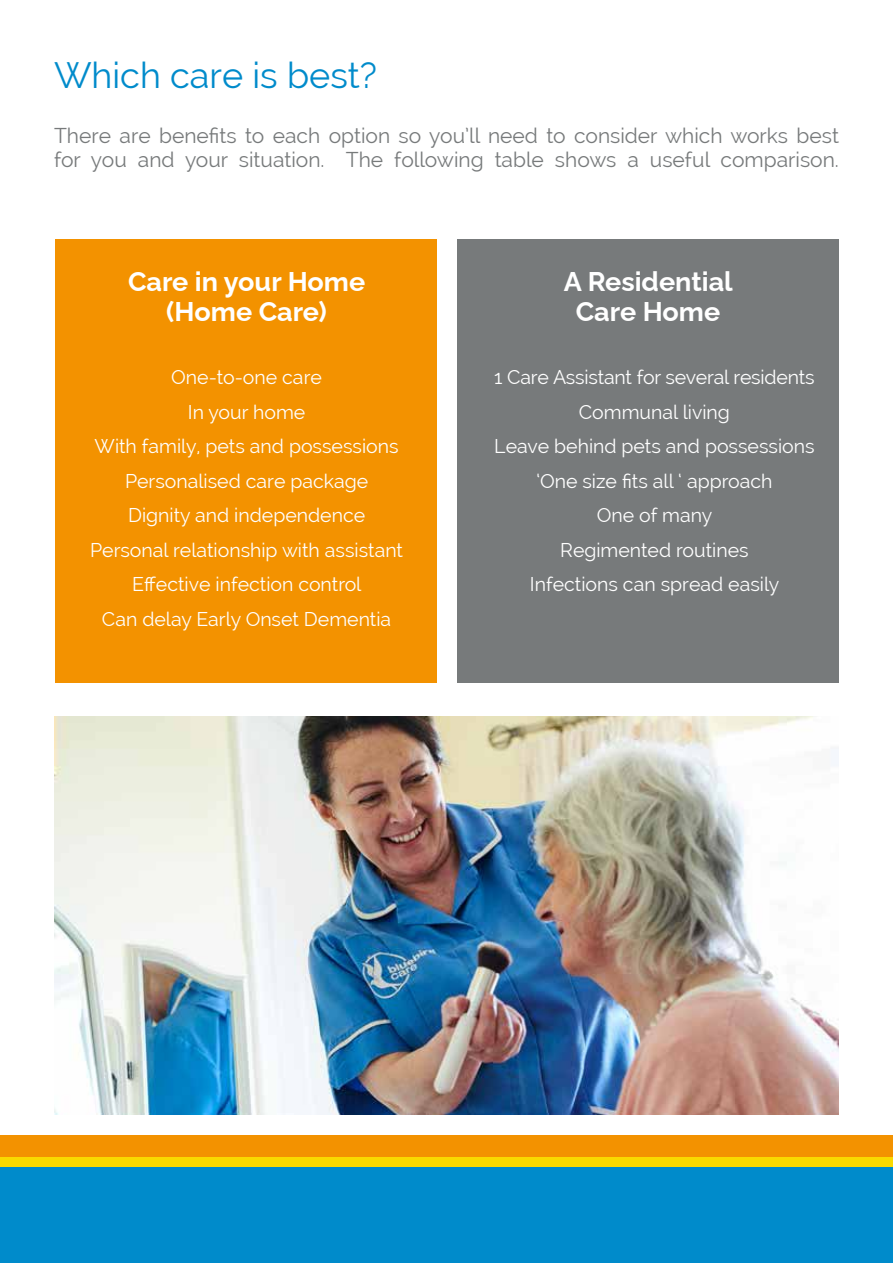
<style>
.page{position:relative;width:893px;height:1263px;background:#fff}
.page>*{position:absolute;margin:0;border:0;box-sizing:border-box;transform-origin:0 0}
.t1{font:36px "Raleway";color:#008bcb}
.t2{font:700 27px/30px "Raleway";color:#fff;text-align:center}
.t3{font:21px/24px "Raleway";color:#777a7b}
.t4{font:19.5px/34.5px "Raleway";color:#fff;text-align:center}
</style>
<div class="page">
<div style="left:0;top:1161px;width:893px;height:102px;background:#008bcb"></div>
<div style="left:0;top:1156px;width:893px;height:11px;background:#f9d900"></div>
<div style="left:0;top:1135px;width:893px;height:21px;background:#f39200"></div>
<div style="left:55px;top:239px;width:382px;height:443px;background:#f39200"></div>
<div style="left:457px;top:239px;width:382px;height:443px;background:#777a7b"></div>
<img style="left:54px;top:716px;width:785px;height:398px">
<h1 class="t1" style="left:54px;top:54px;width:325px">Which care is best?</h1>
<p class="t3" style="left:54px;top:124px;width:786px">There are benefits to each option so you’ll need to consider which works best for you and your situation. The following table shows a useful comparison.</p>
<h2 class="t2" style="left:128px;top:264px;width:239px">Care in your Home (Home Care)</h2>
<h2 class="t2" style="left:564px;top:264px;width:170px">A Residential<br>Care Home</h2>
<p class="t4" style="left:90px;top:360px;width:314px">One-to-one care<br>In your home<br>With family, pets and possessions<br>Personalised care package<br>Dignity and independence<br>Personal relationship with assistant<br>Effective infection control<br>Can delay Early Onset Dementia</p>
<p class="t4" style="left:494px;top:360px;width:322px">1 Care Assistant for several residents<br>Communal living<br>Leave behind pets and possessions ‘One size fits all ‘ approach<br>One of many<br>Regimented routines<br>Infections can spread easily</p>
</div>
